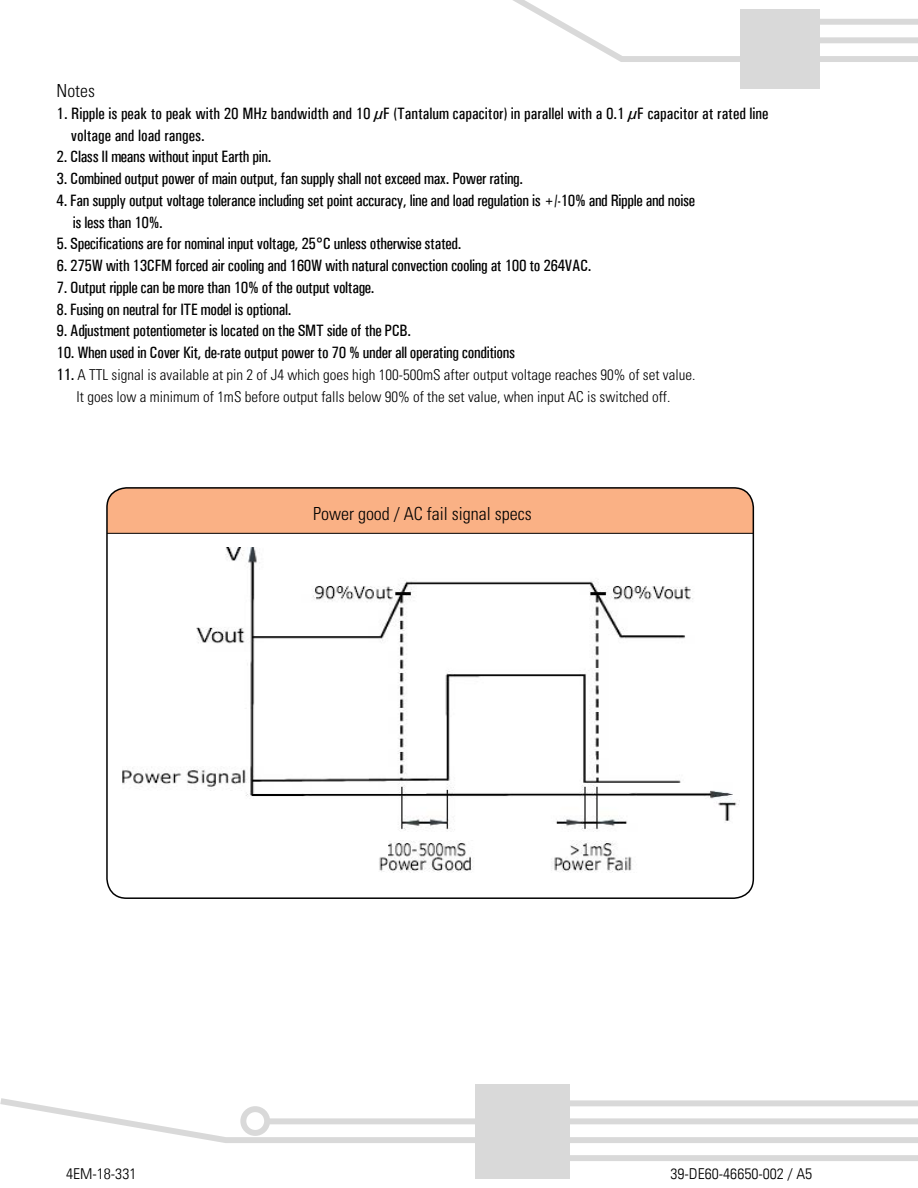
<style>
.page{position:relative;width:918px;height:1188px;background:#fff}
.page>*{position:absolute;margin:0;border:0;box-sizing:border-box;transform-origin:0 0}
.t1{font:300 condensed 18px "Univers LT Std";color:#000}
.t2{font:500 16.5px/21.8px "Univers Condensed";letter-spacing:-.02em;color:#000}
.t3{font:500 16.5px/21.8px "Univers Condensed";color:#000}
.t4{font:300 condensed 15px/21.8px "Univers LT Std";color:#000;text-align:center}
.t5{font:300 condensed 15px "Univers LT";color:#000;scale:1.06 1}
.s1{font-family:"Univers Condensed";font-weight:500;font-stretch:normal;font-size:16.5px}
</style>
<div class="page">
<div style="left:740px;top:9px;width:80px;height:79px;background:#d9d9d9"></div>
<svg style="left:513px;top:0;width:405px;height:62px"></svg>
<div style="left:475px;top:1084px;width:95px;height:94px;background:#d9d9d9"></div>
<svg style="left:0;top:1098px;width:918px;height:45px"></svg>
<div style="left:564px;top:1155px;width:354px;height:6px;background:#d9d9d9"></div>
<div style="left:107px;top:488px;width:646px;height:46px;background:#fab185"></div>
<div style="left:106px;top:487px;width:648px;height:412px;border:2px solid #000;border-radius:20px"></div>
<img style="left:123px;top:548px;width:616px;height:325px">
<p class="t1" style="left:57px;top:80px;width:40px">Notes</p>
<p class="t3" style="left:71px;top:102px;width:699px;text-indent:-14px">1. Ripple is peak to peak with 20 MHz bandwidth and 10 µF (Tantalum capacitor) in parallel with a 0.1 µF capacitor at rated line voltage and load ranges.</p>
<p class="t2" style="left:57px;top:146px;width:216px">2. Class II means without input Earth pin.</p>
<p class="t2" style="left:57px;top:168px;width:468px">3. Combined output power of main output, fan supply shall not exceed max. Power rating.</p>
<p class="t2" style="left:73px;top:189px;width:624px;text-indent:-16px">4. Fan supply output voltage tolerance including set point accuracy, line and load regulation is +/-10% and Ripple and noise is less than 10%.</p>
<p class="t2" style="left:57px;top:233px;width:406px">5. Specifications are for nominal input voltage, 25°C unless otherwise stated.</p>
<p class="t2" style="left:57px;top:255px;width:537px">6. 275W with 13CFM forced air cooling and 160W with natural convection cooling at 100 to 264VAC.</p>
<p class="t2" style="left:57px;top:276px;width:319px">7. Output ripple can be more than 10% of the output voltage.</p>
<p class="t2" style="left:57px;top:298px;width:236px">8. Fusing on neutral for ITE model is optional.</p>
<p class="t2" style="left:57px;top:320px;width:356px">9. Adjustment potentiometer is located on the SMT side of the PCB.</p>
<p class="t2" style="left:57px;top:342px;width:460px">10. When used in Cover Kit, de-rate output power to 70 % under all operating conditions</p>
<p class="t4" style="left:57px;top:364px;width:640px"><span class="s1">11.</span> A TTL signal is available at pin 2 of J4 which goes high 100-500mS after output voltage reaches 90% of set value.<br>It goes low a minimum of 1mS before output falls below 90% of the set value, when input AC is switched off.</p>
<p class="t1" style="left:313px;top:503px;width:220px">Power good / AC fail signal specs</p>
<p class="t5" style="left:66px;top:1165px;width:68px">4EM-18-331</p>
<p class="t5" style="left:670px;top:1165px;width:135px">39-DE60-46650-002 / A5</p>
</div>
